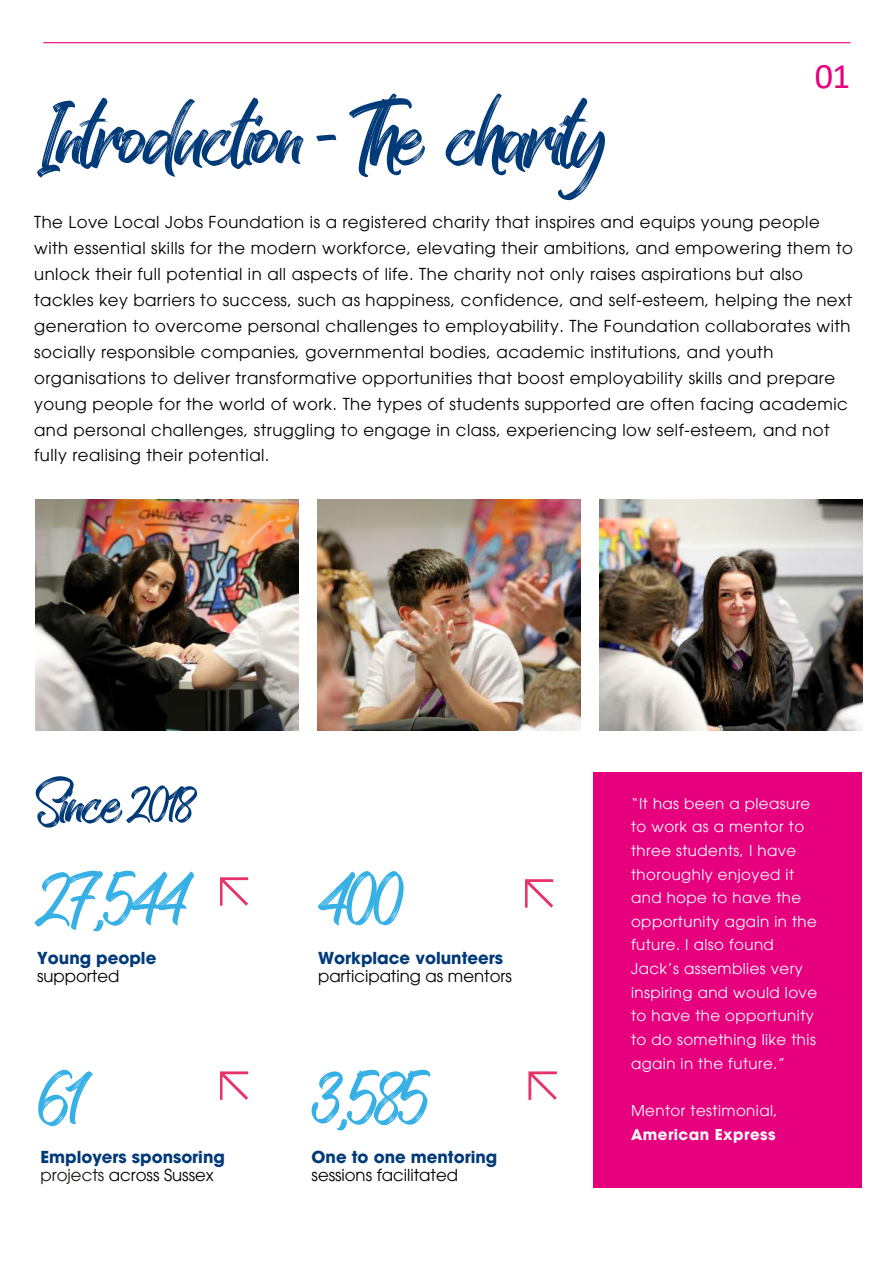
<style>
.page{position:relative;width:894px;height:1264px;background:#fff}
.page>*{position:absolute;margin:0;border:0;box-sizing:border-box;transform-origin:0 0}
.t1{font:84px "Kaiya Land";letter-spacing:-.05em;color:#003a78}
.t2{font:84px "Kaiya Land";letter-spacing:-.05em;color:#36b0e5}
.t3{font:57px "Kaiya Land";letter-spacing:-.05em;color:#003a78}
.t4{font:36px "Calibri";color:#e6007e}
.t5{font:16.5px/25.8px "ITC Avant Garde Pro";letter-spacing:.03em;color:#000}
.t6{font:700 16.5px/18px "ITC Avant Garde Pro";color:#003a78}
.t7{font:16.5px "ITC Avant Garde Pro";color:#000}
.t8{font:15px/23.7px "ITC Avant Garde Pro";letter-spacing:.03em;color:#fafafa}
.t9{font:700 15px "ITC Avant Garde Pro";letter-spacing:.03em;color:#fafafa}
.s1{font-weight:400;color:#171511}
.s2{font-weight:400;color:#000}
</style>
<div class="page">
<hr style="left:43px;top:42px;width:807px;height:1px;background:#e6007e">
<svg style="left:525px;top:879px;width:28px;height:28px"></svg>
<svg style="left:220px;top:877px;width:28px;height:28px"></svg>
<svg style="left:220px;top:1071px;width:28px;height:28px"></svg>
<svg style="left:36px;top:499px;width:826px;height:232px"></svg>
<img style="left:36px;top:499px;width:262px;height:231px">
<img style="left:317px;top:499px;width:263px;height:231px">
<img style="left:599px;top:499px;width:263px;height:231px">
<div style="left:593px;top:772px;width:269px;height:415px;background:#e6007e"></div>
<svg style="left:528px;top:1071px;width:28px;height:28px"></svg>
<h1 class="t1" style="left:37px;top:77px;width:571px">Introduction-The charity</h1>
<h3 class="t4" style="left:814px;top:61px;width:37px">01</h3>
<p class="t5" style="left:34px;top:211px;width:820px">The Love Local Jobs Foundation is a registered charity that inspires and equips young people with essential skills for the modern workforce, elevating their ambitions, and empowering them to unlock their full potential in all aspects of life. The charity not only raises aspirations but also tackles key barriers to success, such as happiness, confidence, and self-esteem, helping the next generation to overcome personal challenges to employability. The Foundation collaborates with socially responsible companies, governmental bodies, academic institutions, and youth organisations to deliver transformative opportunities that boost employability skills and prepare young people for the world of work. The types of students supported are often facing academic and personal challenges, struggling to engage in class, experiencing low self-esteem, and not fully realising their potential.</p>
<h2 class="t3" style="left:36px;top:763px;width:160px">Since2018</h2>
<h1 class="t2" style="left:37px;top:838px;width:152px">27,544</h1>
<h1 class="t2" style="left:318px;top:838px;width:86px">400</h1>
<p class="t6" style="left:37px;top:951px;width:121px">Young people</p>
<p class="t7" style="left:37px;top:969px;width:84px">supported</p>
<h1 class="t2" style="left:37px;top:1037px;width:47px">61</h1>
<p class="t6" style="left:41px;top:1150px;width:186px">Employers sponsoring <span class="s1">projects</span> <span class="s2">across Sussex</span></p>
<p class="t6" style="left:318px;top:951px;width:186px">Workplace volunteers</p>
<p class="t7" style="left:318px;top:969px;width:195px">participating as mentors</p>
<h1 class="t2" style="left:311px;top:1037px;width:119px">3,585</h1>
<p class="t6" style="left:311px;top:1150px;width:187px">One to one mentoring</p>
<p class="t7" style="left:311px;top:1168px;width:148px">sessions facilitated</p>
<p class="t8" style="left:631px;top:793px;width:187px">“It has been a pleasure to work as a mentor to three students, I have thoroughly enjoyed it and hope to have the opportunity again in the future. I also found<br>Jack’s assemblies very inspiring and would love to have the opportunity to do something like this again in the future.”</p>
<p class="t8" style="left:631px;top:1100px;width:148px">Mentor testimonial,</p>
<p class="t9" style="left:631px;top:1128px;width:146px">American Express</p>
</div>
